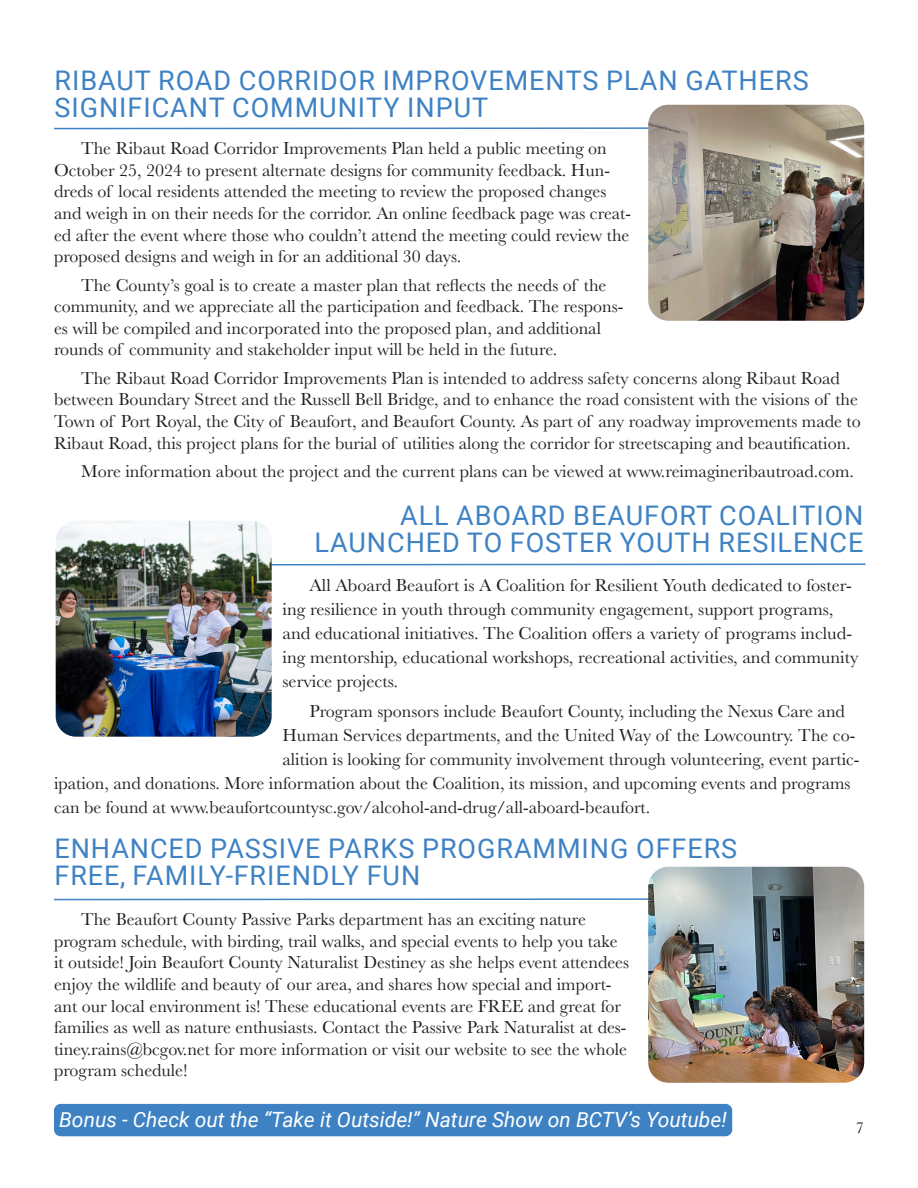
<style>
.page{position:relative;width:918px;height:1188px;background:#fff}
.page>*{position:absolute;margin:0;border:0;box-sizing:border-box;transform-origin:0 0}
.t1{font:27px/27px "Roboto";letter-spacing:.035em;color:#3e82c4}
.t2{font:italic 21px "Roboto";color:#fff}
.t3{font:18px/21.6px "Baskerville";color:#231f20}
.t4{font:16.5px "Baskerville";color:#231f20}
</style>
<div class="page">
<svg style="left:272px;top:563px;width:594px;height:3px;background:#9ec0e1"></svg>
<img style="left:56px;top:521px;width:216px;height:216px">
<svg style="left:54px;top:127px;width:594px;height:3px;background:#9ec0e1"></svg>
<img style="left:648px;top:105px;width:216px;height:216px">
<svg style="left:54px;top:898px;width:594px;height:3px;background:#9ec0e1"></svg>
<img style="left:648px;top:867px;width:216px;height:216px">
<div style="left:54px;top:1104px;width:678px;height:32px;background:#3e82c4;border-radius:7px"></div>
<p class="t1" style="left:54px;top:66px;width:756px">RIBAUT ROAD CORRIDOR IMPROVEMENTS PLAN GATHERS<br>SIGNIFICANT COMMUNITY INPUT</p>
<p class="t3" style="left:54px;top:138px;width:579px;text-indent:27px">The Ribaut Road Corridor Improvements Plan held a public meeting on October 25, 2024 to present alternate designs for community feedback. Hun&shy;dreds of local residents attended the meeting to review the proposed changes and weigh in on their needs for the corridor. An online feedback page was creat&shy;ed after the event where those who couldn’t attend the meeting could review the proposed designs and weigh in for an additional 30 days.</p>
<p class="t3" style="left:54px;top:274px;width:571px;text-indent:27px">The County’s goal is to create a master plan that reflects the needs of the community, and we appreciate all the participation and feedback. The respons&shy;es will be compiled and incorporated into the proposed plan, and additional rounds of community and stakeholder input will be held in the future.</p>
<p class="t3" style="left:54px;top:367px;width:808px;text-align:center">The Ribaut Road Corridor Improvements Plan is intended to address safety concerns along Ribaut Road between Boundary Street and the Russell Bell Bridge, and to enhance the road consistent with the visions of the Town of Port Royal, the City of Beaufort, and Beaufort County. As part of any roadway improvements made to Ribaut Road, this project plans for the burial of utilities along the corridor for streetscaping and beautification.</p>
<p class="t3" style="left:81px;top:461px;width:775px">More information about the project and the current plans can be viewed at www.reimagineribautroad.com.</p>
<p class="t1" style="left:314px;top:501px;width:551px;text-align:right">ALL ABOARD BEAUFORT COALITION<br>LAUNCHED TO FOSTER YOUTH RESILENCE</p>
<p class="t3" style="left:283px;top:573px;width:578px;line-height:24px;text-indent:27px">All Aboard Beaufort is A Coalition for Resilient Youth dedicated to foster&shy;ing resilience in youth through community engagement, support programs, and educational initiatives. The Coalition offers a variety of programs includ&shy;ing mentorship, educational workshops, recreational activities, and community service projects.</p>
<p class="t3" style="left:310px;top:701px;width:537px">Program sponsors include Beaufort County, including the Nexus Care and</p>
<p class="t3" style="left:283px;top:725px;width:574px">Human Services departments, and the United Way of the Lowcountry. The co-</p>
<p class="t3" style="left:283px;top:749px;width:578px">alition is looking for community involvement through volunteering, event partic-</p>
<p class="t3" style="left:54px;top:773px;width:798px">ipation, and donations. More information about the Coalition, its mission, and upcoming events and programs</p>
<p class="t3" style="left:54px;top:797px;width:598px">can be found at www.beaufortcountysc.gov/alcohol-and-drug/all-aboard-beaufort.</p>
<p class="t1" style="left:54px;top:834px;width:684px">ENHANCED PASSIVE PARKS PROGRAMMING OFFERS<br>FREE, FAMILY-FRIENDLY FUN</p>
<p class="t3" style="left:54px;top:909px;width:577px;text-indent:27px">The Beaufort County Passive Parks department has an exciting nature program schedule, with birding, trail walks, and special events to help you take it outside! Join Beaufort County Naturalist Destiney as she helps event attendees enjoy the wildlife and beauty of our area, and shares how special and import&shy;ant our local environment is! These educational events are FREE and great for families as well as nature enthusiasts. Contact the Passive Park Naturalist at des&shy;tiney.rains@bcgov.net for more information or visit our website to see the whole program schedule!</p>
<p class="t2" style="left:59px;top:1105px;width:669px">Bonus - Check out the “Take it Outside!” Nature Show on BCTV’s Youtube!</p>
<p class="t4" style="left:856px;top:1117px;width:10px">7</p>
</div>
